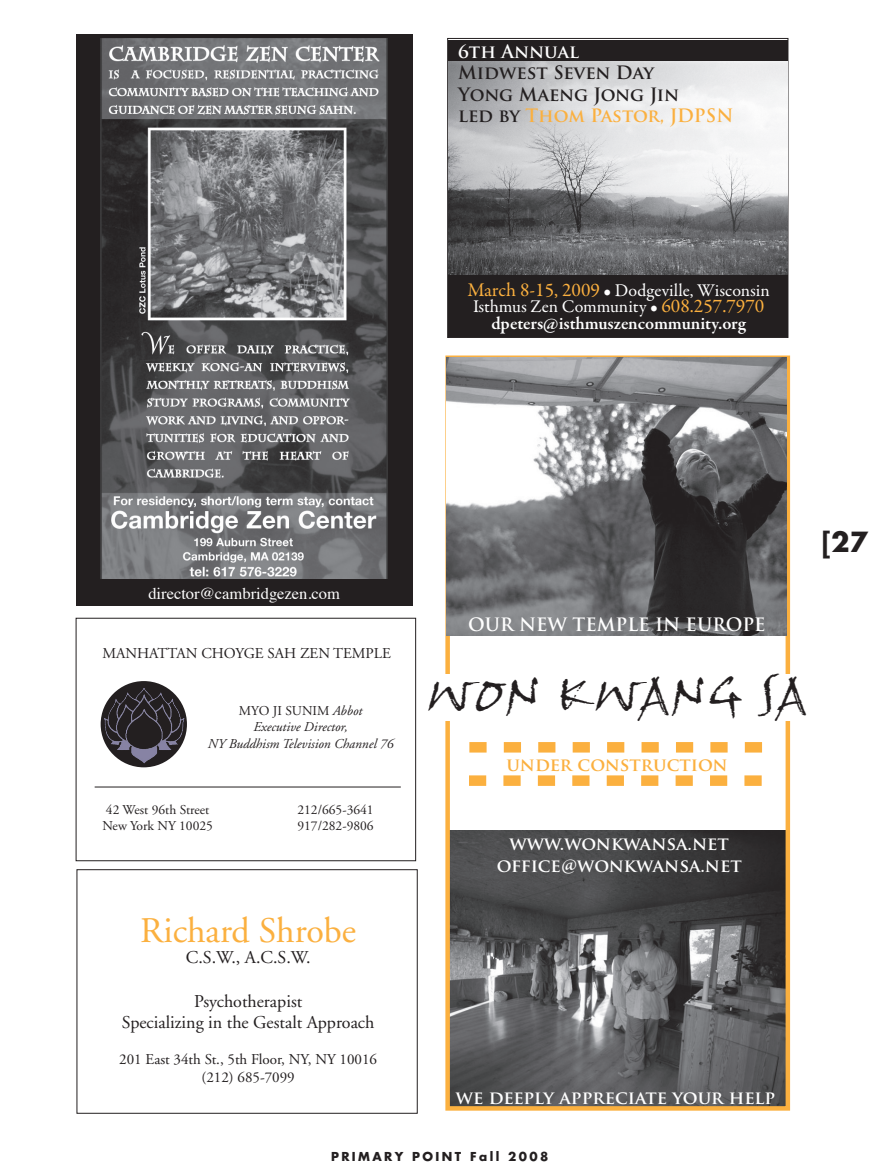
<style>
.page{position:relative;width:878px;height:1175px;background:#fff}
.page>*{position:absolute;margin:0;border:0;box-sizing:border-box;transform-origin:0 0}
.t1{font:48px "John Handy Plain";color:#231f20}
.t2{font:36px "Adobe Garamond";color:#fbb03f}
.t3{font:700 27px "Futura";color:#231f20}
.t4{font:700 18px "Trajan Pro";color:#fff}
.t5{font:18px "Garamond Premr Pro";color:#fff}
.t6{font:18px "Adobe Garamond";color:#231f20}
.t7{font:700 18px "Trajan Pro";letter-spacing:-.005em;color:#fbb03f}
.t8{font:600 18px "Garamond Premr Pro";letter-spacing:-.01em;color:#fff}
.t9{font:700 18px "Trajan Pro";letter-spacing:-.005em;color:#231f20}
.t10{font:16.5px "Times";color:#fff}
.Plain_Text{font:15px "Adobe Garamond";color:#231f20}
.Plain_Text-2{font:13.5px "Adobe Garamond";color:#231f20}
.Plain_Text-3{font:italic 13.5px "Adobe Garamond";color:#231f20}
.t11{font:700 12px "Futura";letter-spacing:.2em;color:#231f20}
.s1{color:#231f20}
.s2{font-size:19.5px;color:#fbb03f}
</style>
<div class="page">
<img style="left:450px;top:830px;width:335px;height:275px">
<div style="left:445px;top:355px;width:345px;height:755px;border:4px solid #fbb03f"></div>
<img style="left:447px;top:357px;width:339px;height:278px">
<div style="left:448px;top:40px;width:340px;height:296px;background:#231f20"></div>
<img style="left:449px;top:62px;width:339px;height:212px">
<div style="left:76px;top:34px;width:337px;height:571px;background:#231f20"></div>
<img style="left:101px;top:39px;width:287px;height:539px">
<div style="left:76px;top:618px;width:340px;height:243px;border:1px solid #231f20"></div>
<hr style="left:95px;top:786px;width:306px;height:1px;background:#231f20">
<svg style="left:101px;top:681px;width:86px;height:86px;background:#363238"></svg>
<img style="left:110px;top:687px;width:34px;height:23px">
<svg style="left:469px;top:742px;width:293px;height:10px"></svg>
<svg style="left:469px;top:775px;width:292px;height:11px"></svg>
<div style="left:428px;top:674px;width:375px;height:47px;background:#fff"></div>
<p class="t4" style="left:458px;top:40px;width:122px">6th Annual</p>
<p class="t9" style="left:458px;top:62px;width:197px">Midwest Seven Day</p>
<p class="t9" style="left:458px;top:83px;width:223px">Yong Maeng Jong Jin</p>
<p class="t7" style="left:458px;top:105px;width:277px"><span class="s1">led by</span> Thom Pastor, JDPSN</p>
<p class="t5" style="left:467px;top:279px;width:304px"><span class="s2">March 8-15, 2009</span> • Dodgeville, Wisconsin</p>
<p class="t5" style="left:473px;top:296px;width:293px">Isthmus Zen Community • <span class="s2">608.257.7970</span></p>
<p class="t8" style="left:491px;top:312px;width:256px">dpeters@isthmuszencommunity.org</p>
<p class="t10" style="left:148px;top:578px;width:193px">director@cambridgezen.com</p>
<p class="Plain_Text" style="left:102px;top:644px;width:25px">Manhattan</p>
<p class="Plain_Text" style="left:201px;top:644px;width:12px">choyge</p>
<p class="Plain_Text" style="left:267px;top:644px;width:11px">sah</p>
<p class="Plain_Text" style="left:300px;top:644px;width:11px">zen</p>
<p class="Plain_Text" style="left:333px;top:644px;width:11px">temple</p>
<p class="Plain_Text-2" style="left:239px;top:703px;width:57px">Myo jisunim</p>
<p class="Plain_Text-3" style="left:333px;top:703px;width:31px">Abbot</p>
<p class="Plain_Text-3" style="left:253px;top:720px;width:96px">Executive Director,</p>
<p class="Plain_Text-3" style="left:208px;top:736px;width:187px">NY Buddhism Television Channel 76</p>
<p class="Plain_Text-2" style="left:106px;top:802px;width:105px">42 West 96th Street</p>
<p class="Plain_Text-2" style="left:297px;top:802px;width:78px">212/665-3641</p>
<p class="Plain_Text-2" style="left:102px;top:819px;width:112px">New York NY 10025</p>
<p class="Plain_Text-2" style="left:297px;top:819px;width:78px">917/282-9806</p>
<p class="t2" style="left:140px;top:911px;width:217px">Richard Shrobe</p>
<p class="t6" style="left:186px;top:948px;width:126px">C.S.W., A.C.S.W.</p>
<p class="t6" style="left:194px;top:991px;width:110px">Psychotherapist</p>
<p class="t6" style="left:122px;top:1012px;width:254px">Specializing in the Gestalt Approach</p>
<p class="Plain_Text" style="left:119px;top:1051px;width:259px">201 East 34th St., 5th Floor, NY, NY 10016</p>
<p class="Plain_Text" style="left:202px;top:1069px;width:95px">(212) 685-7099</p>
<h3 class="t3" style="left:821px;top:523px;width:48px">[27</h3>
<p class="t4" style="left:468px;top:613px;width:299px">OUR NEW TEMPLE IN EUROPE</p>
<p class="t1" style="left:425px;top:666px;width:383px">WON KWANG SA</p>
<p class="t7" style="left:506px;top:753px;width:222px">under construction</p>
<p class="t4" style="left:509px;top:832px;width:221px">www.wonkwansa.net</p>
<p class="t4" style="left:496px;top:854px;width:247px">office@wonkwansa.net</p>
<p class="t4" style="left:456px;top:1086px;width:321px">we deeply appreciate your help</p>
<p class="t11" style="left:331px;top:1147px;width:219px">PRIMARY POINT Fall 2008</p>
</div>
